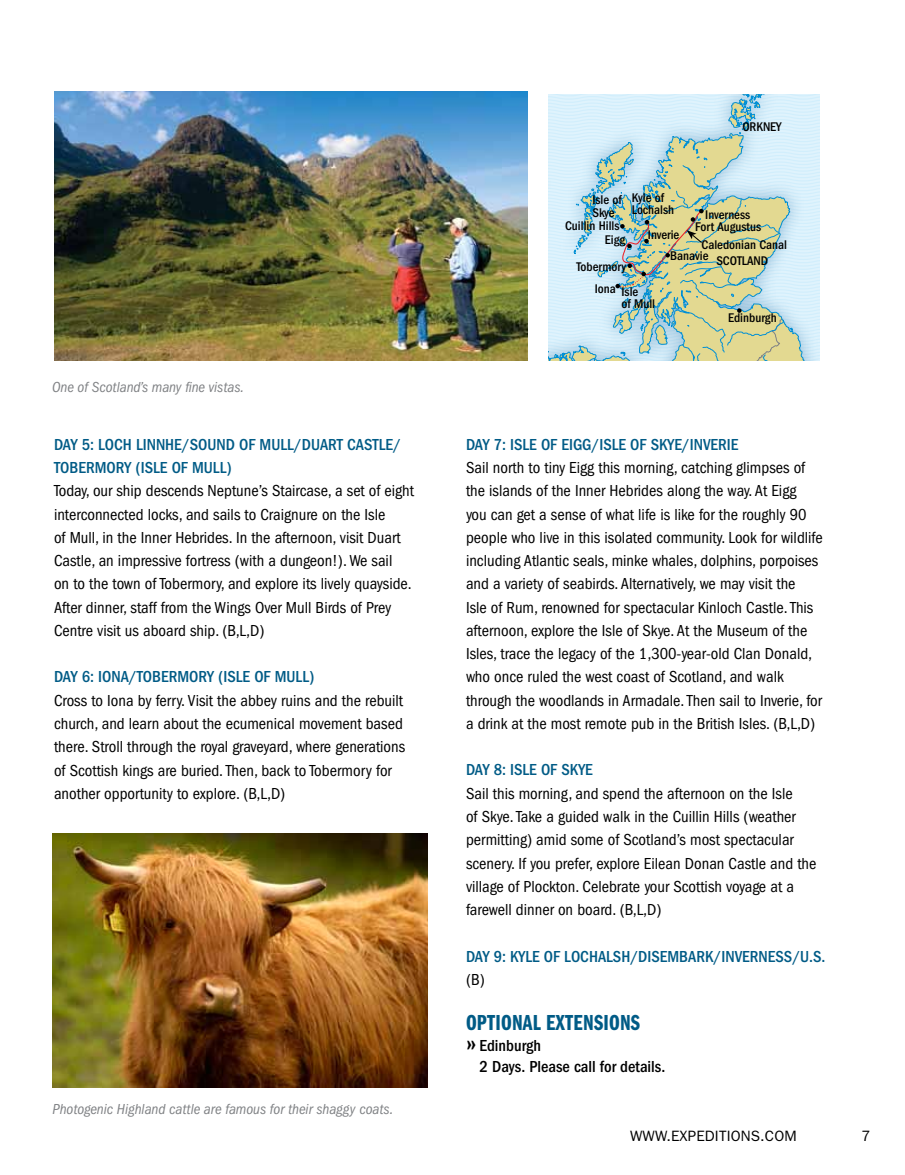
<style>
.page{position:relative;width:905px;height:1175px;background:#fff}
.page>*{position:absolute;margin:0;border:0;box-sizing:border-box;transform-origin:0 0}
.t1{font:22.5px "ITC Franklin Gothic Std Dm Cp";letter-spacing:.01em;color:#005b86}
.t2{font:condensed 16.5px/23.2px "ITC Franklin Gothic Std";color:#000}
.t3{font:500 condensed 16.5px "ITC Franklin Gothic Std";color:#005b86}
.t4{font:500 condensed 16.5px/21px "ITC Franklin Gothic Std";color:#000}
.t5{font:italic condensed 15px "ITC Franklin Gothic Std";color:#808285}
.t6{font:15px "ITC Franklin Gothic Std";letter-spacing:.01em;color:#000}
.t7{font:500 condensed 13.05px/12.1px "ITC Franklin Gothic Std";color:#000}
.s1{font-size:27px}
</style>
<div class="page">
<img style="left:54px;top:91px;width:473px;height:269px">
<svg style="left:548px;top:95px;width:271px;height:266px"></svg>
<img style="left:52px;top:833px;width:376px;height:254px">
<p class="t5" style="left:52px;top:379px;width:193px">One of Scotland’s many fine vistas.</p>
<p class="t3" style="left:54px;top:435px;width:61px">Day 5: Loch</p>
<p class="t3" style="left:136px;top:435px;width:16px">Linnhe</p>
<p class="t3" style="left:182px;top:435px;width:183px">/Sound of Mull/Duart Castle</p>
<p class="t3" style="left:393px;top:435px;width:9px">/</p>
<p class="t3" style="left:54px;top:458px;width:16px">Tober</p>
<p class="t3" style="left:95px;top:458px;width:138px">mory (Isle of Mull)</p>
<p class="t2" style="left:54px;top:479px;width:361px">Today, our ship descends Neptune’s Staircase, a set of eight interconnected locks, and sails to Craignure on the Isle<br>of Mull, in the Inner Hebrides. In the afternoon, visit Duart Castle, an impressive fortress (with a dungeon!). We sail<br>on to the town of Tobermory, and explore its lively quayside.<br>After dinner, staff from the Wings Over Mull Birds of Prey Centre visit us aboard ship. (B,L,D)</p>
<p class="t3" style="left:54px;top:667px;width:99px">Day 6: Iona/Tober</p>
<p class="t3" style="left:177px;top:667px;width:138px">mory (Isle of Mull)</p>
<p class="t2" style="left:54px;top:688px;width:353px">Cross to Iona by ferry. Visit the abbey ruins and the rebuilt church, and learn about the ecumenical movement based there. Stroll through the royal graveyard, where generations of Scottish kings are buried. Then, back to Tobermory for another opportunity to explore. (B,L,D)</p>
<p class="t5" style="left:53px;top:1100px;width:342px">Photogenic Highland cattle are famous for their shaggy coats.</p>
<p class="t7" style="left:742px;top:121px;width:41px">orkney</p>
<p class="t7" style="left:592px;top:194px;width:31px">Isle of<br>Skye</p>
<p class="t7" style="left:631px;top:191px;width:44px">Kyle of<br>Lochalsh</p>
<p class="t7" style="left:565px;top:219px;width:56px">Cuillin Hills</p>
<p class="t7" style="left:605px;top:234px;width:22px">Eigg</p>
<p class="t7" style="left:648px;top:228px;width:33px">Inverie</p>
<p class="t7" style="left:705px;top:209px;width:46px">Inverness</p>
<p class="t7" style="left:695px;top:221px;width:67px">Fort Augustus</p>
<p class="t7" style="left:701px;top:238px;width:87px">Caledonian Canal</p>
<p class="t7" style="left:576px;top:261px;width:51px">Tobermory</p>
<p class="t7" style="left:594px;top:282px;width:23px">Iona</p>
<p class="t7" style="left:621px;top:286px;width:35px">Isle<br>of Mull</p>
<p class="t7" style="left:670px;top:249px;width:40px">Banavie</p>
<p class="t7" style="left:716px;top:254px;width:8px">scotland</p>
<p class="t7" style="left:728px;top:312px;width:50px">Edinburgh</p>
<p class="t3" style="left:466px;top:435px;width:253px">Day 7: Isle of Eigg/Isle of Skye/Inverie</p>
<p class="t2" style="left:466px;top:456px;width:358px">Sail north to tiny Eigg this morning, catching glimpses of the islands of the Inner Hebrides along the way. At Eigg<br>you can get a sense of what life is like for the roughly 90 people who live in this isolated community. Look for wildlife including Atlantic seals, minke whales, dolphins, porpoises and a variety of seabirds. Alternatively, we may visit the<br>Isle of Rum, renowned for spectacular Kinloch Castle. This afternoon, explore the Isle of Skye. At the Museum of the Isles, trace the legacy of the 1,300-year-old Clan Donald, who once ruled the west coast of Scotland, and walk through the woodlands in Armadale. Then sail to Inverie, for a drink at the most remote pub in the British Isles. (B,L,D)</p>
<p class="t3" style="left:466px;top:760px;width:127px">Day 8: Isle of Skye</p>
<p class="t2" style="left:466px;top:781px;width:352px">Sail this morning, and spend the afternoon on the Isle<br>of Skye. Take a guided walk in the Cuillin Hills (weather permitting) amid some of Scotland’s most spectacular scenery. If you prefer, explore Eilean Donan Castle and the village of Plockton. Celebrate your Scottish voyage at a farewell dinner on board. (B,L,D)</p>
<p class="t3" style="left:466px;top:946px;width:361px">Day 9: KYLE OF LOCHALSH/DISEMBARK/INVERNESS/U.S.</p>
<p class="t2" style="left:466px;top:967px;width:20px">(B)</p>
<h1 class="t1" style="left:466px;top:1010px;width:46px">OPTIONAL</h1>
<h1 class="t1" style="left:546px;top:1010px;width:30px">EXTENS</h1>
<h1 class="t1" style="left:603px;top:1010px;width:17px">IONS</h1>
<p class="t4" style="left:479px;top:1035px;width:187px;text-indent:-14px"><span class="s1">»</span> Edinburgh<br>2 Days. Please call for details.</p>
<p class="t6" style="left:630px;top:1127px;width:168px">WWW.EXPEDITIONS.COM</p>
<p class="t6" style="left:861px;top:1127px;width:10px">7</p>
</div>
